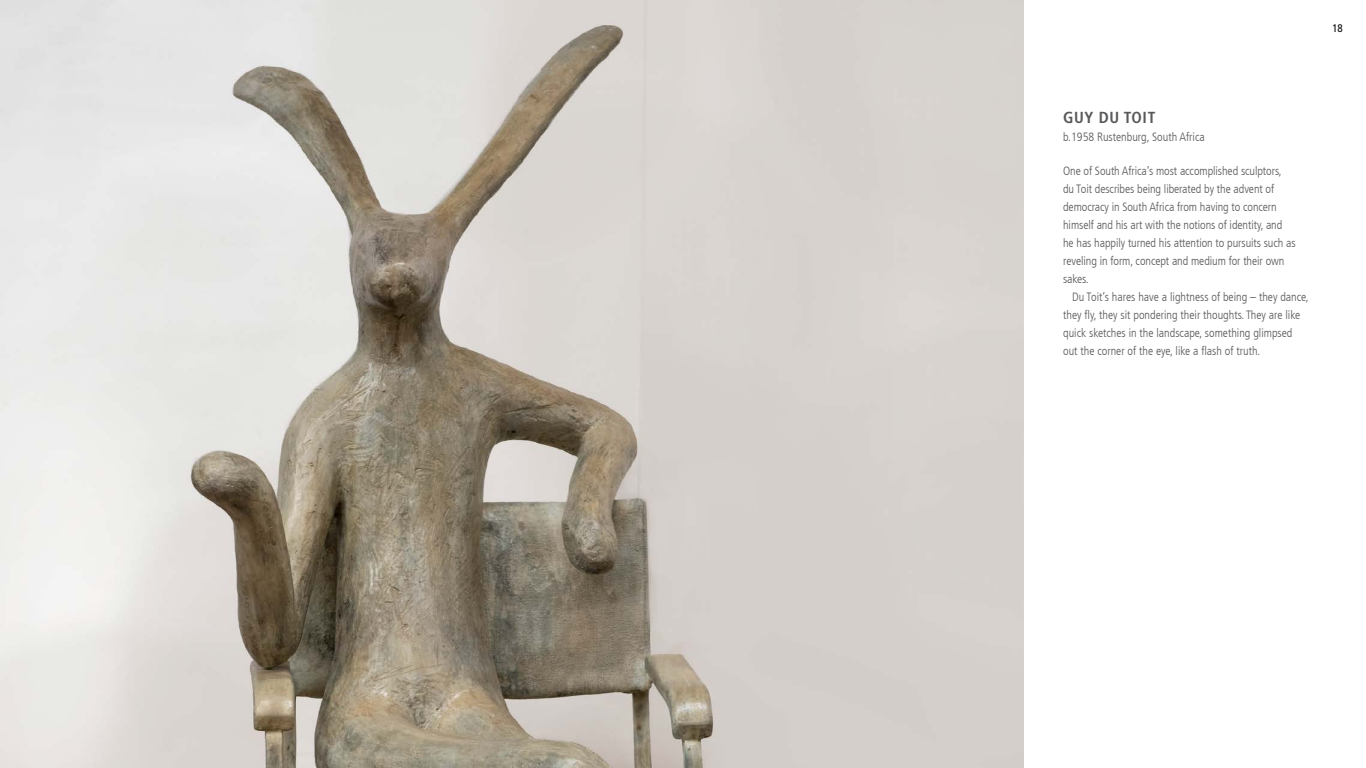
<style>
.page{position:relative;width:1366px;height:768px;background:#fff}
.page>*{position:absolute;margin:0;border:0;box-sizing:border-box;transform-origin:0 0}
.t1{font:700 condensed 16px "Frutiger LT Com";letter-spacing:.04em;color:#58595b}
.t2{font:300 condensed 12px/18px "Frutiger LT Com";letter-spacing:-.005em;color:#58595b}
.t3{font:condensed 11px "Frutiger LT Com";color:#000}
</style>
<div class="page">
<img style="left:0;top:0;width:1023px;height:768px">
<p class="t3" style="left:1332px;top:22px;width:12px">18</p>
<h1 class="t1" style="left:1063px;top:108px;width:94px">GUY DU TOIT</h1>
<p class="t2" style="left:1063px;top:128px;width:143px">b.1958 Rustenburg, South Africa</p>
<p class="t2" style="left:1063px;top:162px;width:234px">One of South Africa’s most accomplished sculptors,<br>du Toit describes being liberated by the advent of democracy in South Africa from having to concern himself and his art with the notions of identity, and he has happily turned his attention to pursuits such as reveling in form, concept and medium for their own sakes.</p>
<p class="t2" style="left:1063px;top:288px;width:247px;text-indent:9px">Du Toit’s hares have a lightness of being – they dance, they fly, they sit pondering their thoughts. They are like quick sketches in the landscape, something glimpsed out the corner of the eye, like a flash of truth.</p>
</div>
